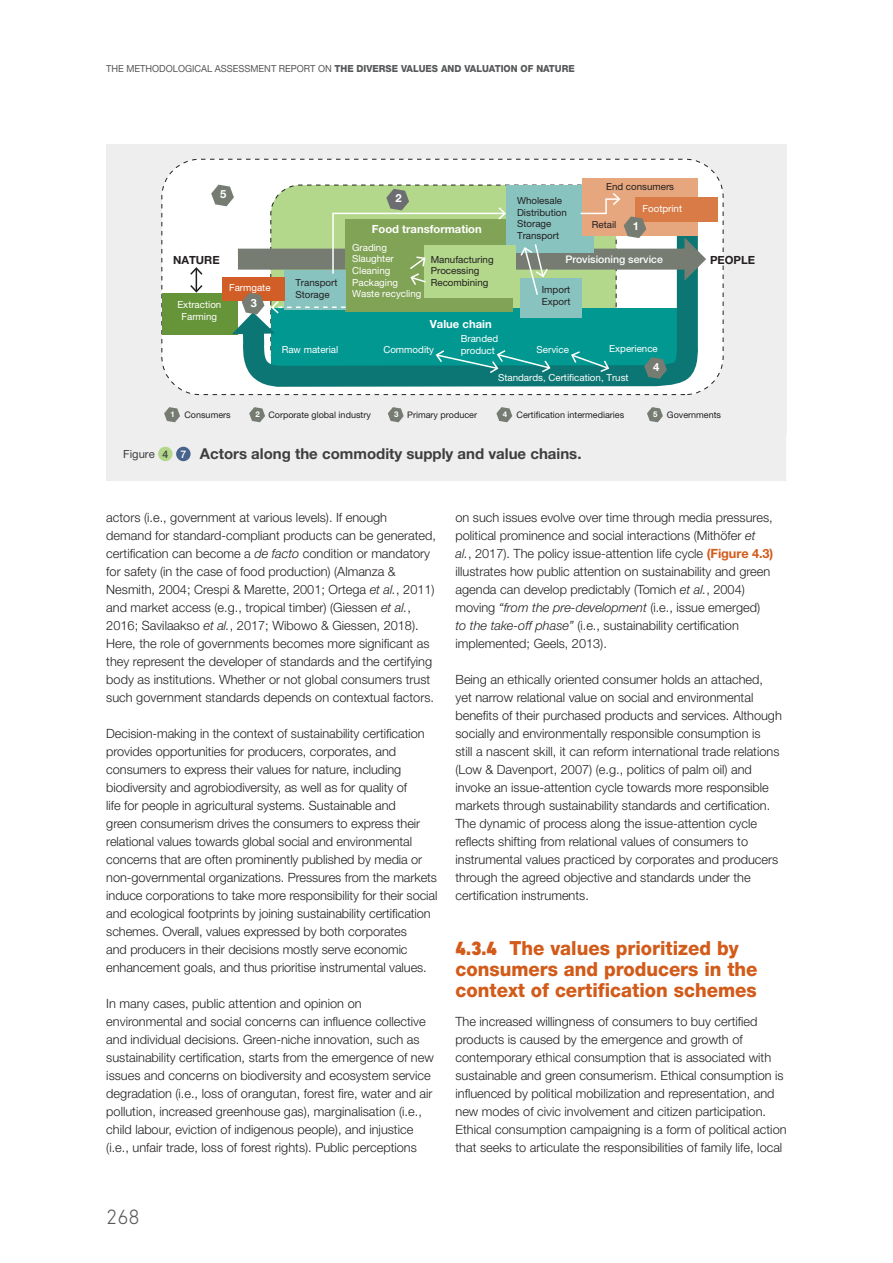
<style>
.page{position:relative;width:893px;height:1263px;background:#fff}
.page>*{position:absolute;margin:0;border:0;box-sizing:border-box;transform-origin:0 0}
.t1{font:300 21px "DIN Next LT Pro";color:#57585a}
.t2{font:800 19.5px/21px "Helvetica Neue LT Pro";color:#d25b1a;scale:.95 1}
.t3{font:700 15px "Helvetica Neue LT Pro";color:#3e3e3f}
.t4{font:300 12.75px/18px "Helvetica Neue LT Pro";color:#231f20}
.t5{font:700 11.25px "Helvetica Neue LT Pro";color:#fff}
.t6{font:700 11.25px "Helvetica Neue LT Pro";color:#231f20}
.t7{font:500 10.5px "Helvetica Neue LT Pro";color:#fff}
.t8{font:9.75px/11.7px "Helvetica Neue LT Pro";color:#fff}
.t9{font:9.75px/11.7px "Helvetica Neue LT Pro";color:#231f20}
.t10{font:800 9.75px "Helvetica Neue LT Pro";color:#57585a;scale:.95 1}
.t11{font:9px "Helvetica Neue LT Pro";color:#231f20}
.s1{font-weight:400}
.s2{font-weight:700;font-size:7.95px;color:#fff}
.s3{font-weight:400;font-size:11.25px}
.s4{font-weight:500;font-size:10.5px}
.s5{font-weight:500;font-size:10.5px;color:#fff}
.s6{font-style:italic}
.s7{font-weight:700;color:#d25b1a}
.s8{font-family:"DIN Next LT Pro";font-weight:900}
</style>
<div class="page">
<div style="left:106px;top:145px;width:680px;height:300px;background:#eeeeef"></div>
<div style="left:162px;top:159px;width:561px;height:236px;background:#fff;border-radius:38px"></div>
<div style="left:162px;top:293px;width:76px;height:41px;background:#669438"></div>
<div style="left:271px;top:185px;width:345px;height:195px;background:#b3d78b;border-radius:29px"></div>
<svg style="left:223px;top:215px;width:485px;height:208px"></svg>
<div style="left:238px;top:249px;width:449px;height:21px;background:#767c72"></div>
<svg style="left:684px;top:237px;width:22px;height:44px"></svg>
<div style="left:346px;top:220px;width:167px;height:92px;background:#81a356"></div>
<div style="left:284px;top:270px;width:62px;height:40px;background:#88c3c0"></div>
<div style="left:520px;top:278px;width:61px;height:40px;background:#88c3c0"></div>
<div style="left:506px;top:185px;width:88px;height:67px;background:#88c3c0"></div>
<div style="left:425px;top:246px;width:91px;height:52px;background:#b3d78b"></div>
<div style="left:582px;top:179px;width:115px;height:57px;background:#e6a77e"></div>
<div style="left:635px;top:197px;width:82px;height:25px;background:#d97b46"></div>
<div style="left:223px;top:277px;width:62px;height:23px;background:#d15e27"></div>
<svg style="left:644px;top:357px;width:23px;height:22px"></svg>
<svg style="left:211px;top:185px;width:23px;height:21px"></svg>
<svg style="left:164px;top:407px;width:16px;height:15px"></svg>
<svg style="left:249px;top:407px;width:16px;height:15px"></svg>
<svg style="left:388px;top:407px;width:16px;height:15px"></svg>
<svg style="left:496px;top:407px;width:16px;height:15px"></svg>
<svg style="left:647px;top:407px;width:16px;height:15px"></svg>
<svg style="left:190px;top:267px;width:12px;height:26px"></svg>
<svg style="left:331px;top:189px;width:175px;height:96px"></svg>
<svg style="left:520px;top:244px;width:28px;height:51px"></svg>
<svg style="left:580px;top:193px;width:66px;height:45px"></svg>
<svg style="left:435px;top:350px;width:116px;height:23px;background:#1c9792"></svg>
<svg style="left:571px;top:351px;width:39px;height:21px"></svg>
<div style="left:717px;top:256px;width:12px;height:8px;background:#fff;border-radius:50%"></div>
<div style="left:106px;top:434px;width:681px;height:46px;background:#eeeeef"></div>
<hr style="left:786px;top:434px;width:1px;height:46px;background:#fff">
<div style="left:158px;top:447px;width:15px;height:14px;background:#b3d78b;border-radius:50%"></div>
<div style="left:176px;top:447px;width:15px;height:14px;background:#48638b;border-radius:50%"></div>
<svg style="left:232px;top:293px;width:114px;height:41px"></svg>
<p class="t10" style="left:106px;top:63px;width:495px"><span class="s1">THE METHODOLOGICAL ASSESSMENT REPORT ON</span> THE DIVERSE VALUES AND VALUATION OF NATURE</p>
<p class="t5" style="left:220px;top:187px;width:8px">5</p>
<p class="t6" style="left:173px;top:253px;width:48px">NATURE</p>
<p class="t8" style="left:177px;top:299px;width:46px;text-align:center">Extraction<br>Farming</p>
<p class="t8" style="left:229px;top:281px;width:43px">Farmgate</p>
<p class="t9" style="left:295px;top:276px;width:44px">Transport<br>Storage</p>
<p class="t5" style="left:395px;top:191px;width:8px">2</p>
<p class="t5" style="left:372px;top:222px;width:111px">Food transformation</p>
<p class="t9" style="left:431px;top:253px;width:64px">Manufacturing<br>Processing<br>Recombining</p>
<p class="t8" style="left:352px;top:241px;width:71px">Grading<br>Slaughter<br>Cleaning<br>Packaging<br>Waste recycling</p>
<p class="t5" style="left:430px;top:317px;width:63px">Value chain</p>
<p class="t9" style="left:517px;top:195px;width:51px">Wholesale<br>Distribution<br>Storage<br>Transport</p>
<p class="t9" style="left:606px;top:181px;width:70px">End consumers</p>
<p class="t9" style="left:592px;top:219px;width:26px">Retail</p>
<p class="t8" style="left:643px;top:202px;width:41px">Footprint</p>
<p class="t5" style="left:633px;top:219px;width:8px">1</p>
<p class="t7" style="left:565px;top:253px;width:99px">Provisioning service</p>
<p class="t9" style="left:542px;top:284px;width:30px">Import<br>Export</p>
<p class="t6" style="left:710px;top:253px;width:47px">PEOPLE</p>
<p class="t8" style="left:282px;top:343px;width:58px">Raw material</p>
<p class="t8" style="left:383px;top:343px;width:52px">Commodity</p>
<p class="t8" style="left:461px;top:333px;width:39px">Branded product</p>
<p class="t8" style="left:537px;top:344px;width:34px">Service</p>
<p class="t8" style="left:609px;top:343px;width:50px">Experience</p>
<p class="t5" style="left:653px;top:360px;width:8px">4</p>
<p class="t8" style="left:498px;top:372px;width:132px">Standards, Certification, Trust</p>
<p class="t11" style="left:170px;top:409px;width:62px"><span class="s2">1</span> Consumers</p>
<p class="t11" style="left:256px;top:409px;width:117px"><span class="s2">2</span> Corporate global industry</p>
<p class="t11" style="left:394px;top:409px;width:84px"><span class="s2">3</span> Primary producer</p>
<p class="t11" style="left:503px;top:409px;width:123px"><span class="s2">4</span> Certification intermediaries</p>
<p class="t11" style="left:653px;top:409px;width:69px"><span class="s2">5</span> Governments</p>
<p class="t3" style="left:123px;top:444px;width:458px"><span class="s3">Figure</span> <span class="s4">4</span> <span class="s5">7</span> Actors along the commodity supply and value chains.</p>
<p class="t4" style="left:106px;top:508px;width:331px">actors (i.e., government at various levels). If enough<br>demand for standard-compliant products can be generated, certification can become a <span class="s6">de facto</span> condition or mandatory for safety (in the case of food production) (Almanza &amp; Nesmith, 2004; Crespi &amp; Marette, 2001; Ortega <span class="s6">et al.</span>, 2011) and market access (e.g., tropical timber) (Giessen <span class="s6">et al.</span>, 2016; Savilaakso <span class="s6">et al.</span>, 2017; Wibowo &amp; Giessen, 2018).<br>Here, the role of governments becomes more significant as they represent the developer of standards and the certifying body as institutions. Whether or not global consumers trust such government standards depends on contextual factors.</p>
<p class="t4" style="left:106px;top:724px;width:333px">Decision-making in the context of sustainability certification provides opportunities for producers, corporates, and consumers to express their values for nature, including biodiversity and agrobiodiversity, as well as for quality of<br>life for people in agricultural systems. Sustainable and<br>green consumerism drives the consumers to express their relational values towards global social and environmental concerns that are often prominently published by media or non-governmental organizations. Pressures from the markets induce corporations to take more responsibility for their social and ecological footprints by joining sustainability certification schemes. Overall, values expressed by both corporates<br>and producers in their decisions mostly serve economic enhancement goals, and thus prioritise instrumental values.</p>
<p class="t4" style="left:106px;top:994px;width:329px">In many cases, public attention and opinion on environmental and social concerns can influence collective and individual decisions. Green-niche innovation, such as sustainability certification, starts from the emergence of new issues and concerns on biodiversity and ecosystem service degradation (i.e., loss of orangutan, forest fire, water and air pollution, increased greenhouse gas), marginalisation (i.e., child labour, eviction of indigenous people), and injustice (i.e., unfair trade, loss of forest rights). Public perceptions</p>
<p class="t4" style="left:455px;top:508px;width:319px">on such issues evolve over time through media pressures, political prominence and social interactions (Mithöfer <span class="s6">et al.</span>, 2017). The policy issue-attention life cycle <span class="s7">(Figure 4.3) </span>illustrates how public attention on sustainability and green agenda can develop predictably (Tomich <span class="s6">et al.</span>, 2004) moving <span class="s6">“from the pre-development</span> (i.e., issue emerged) <span class="s6">to the take-off phase”</span> (i.e., sustainability certification implemented; Geels, 2013).</p>
<p class="t4" style="left:455px;top:670px;width:328px">Being an ethically oriented consumer holds an attached, yet narrow relational value on social and environmental benefits of their purchased products and services. Although socially and environmentally responsible consumption is<br>still a nascent skill, it can reform international trade relations (Low &amp; Davenport, 2007) (e.g., politics of palm oil) and invoke an issue-attention cycle towards more responsible markets through sustainability standards and certification.<br>The dynamic of process along the issue-attention cycle reflects shifting from relational values of consumers to instrumental values practiced by corporates and producers through the agreed objective and standards under the certification instruments.</p>
<h2 class="t2" style="left:455px;top:938px;width:319px"><span class="s8">4.3.4</span> The values prioritized by consumers and producers in the context of certification schemes</h2>
<p class="t4" style="left:455px;top:1012px;width:333px">The increased willingness of consumers to buy certified products is caused by the emergence and growth of contemporary ethical consumption that is associated with sustainable and green consumerism. Ethical consumption is influenced by political mobilization and representation, and new modes of civic involvement and citizen participation.<br>Ethical consumption campaigning is a form of political action that seeks to articulate the responsibilities of family life, local</p>
<h1 class="t1" style="left:106px;top:1205px;width:35px">268</h1>
</div>
